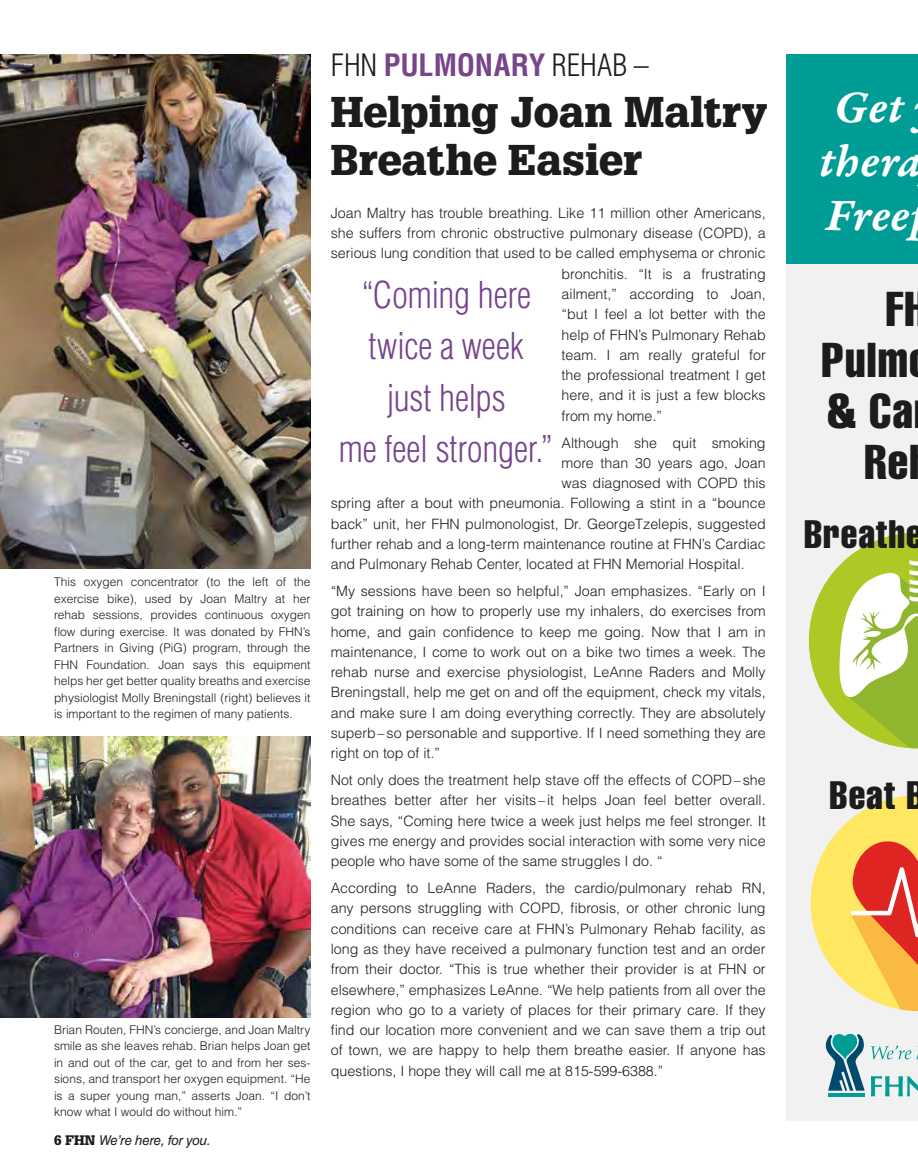
<style>
.page{position:relative;width:918px;height:1175px;background:#fff}
.page>*{position:absolute;margin:0;border:0;box-sizing:border-box;transform-origin:0 0}
.t1{font:48px/54px "Garamond Premr Pro Smbd It Capt";letter-spacing:-.005em;color:#fff;text-align:center}
.t2{font:48px "Helvetica LT Std Comp";letter-spacing:.025em;color:#1c1c1a}
.t3{font:900 42px/48px "Glypha LT";color:#1c1c1a}
.t4{font:39px "Helvetica LT Std Comp";letter-spacing:.025em;color:#1c1c1a}
.t5{font:300 condensed 36px/51px "Helvetica LT Std";letter-spacing:-.005em;color:#76458c;text-align:center}
.t6{font:300 condensed 30px "Helvetica LT Std";color:#1c1c1a}
.t7{font:300 14.25px/20.2px "Helvetica LT Std";color:#1c1c1a;text-align:justify}
.t8{font:italic 13.5px "Helvetica LT Std";letter-spacing:-.02em;color:#1c1c1a}
.t9{font:300 12px/16.5px "Helvetica LT Std";color:#1c1c1a;text-align:justify}
.s1{font-family:"Glypha LT";font-weight:900;font-style:normal}
.s2{font-weight:700;color:#76458c}
</style>
<div class="page">
<img style="left:0;top:54px;width:310px;height:514px">
<img style="left:0;top:737px;width:310px;height:280px">
<div style="left:786px;top:254px;width:132px;height:866px;background:#f1f1f1"></div>
<div style="left:786px;top:54px;width:132px;height:209px;background:#009d96"></div>
<svg style="left:809px;top:532px;width:109px;height:216px"></svg>
<svg style="left:811px;top:795px;width:107px;height:216px"></svg>
<svg style="left:828px;top:1093px;width:37px;height:3px"></svg>
<svg style="left:826px;top:1034px;width:39px;height:56px"></svg>
<svg style="left:871px;top:1076px;width:47px;height:20px"></svg>
<svg style="left:871px;top:1045px;width:40px;height:14px"></svg>
<p class="t9" style="left:54px;top:573px;width:258px">This oxygen concentrator (to the left of the exercise bike), used by Joan Maltry at her rehab sessions, provides continuous oxygen flow during exercise. It was donated by FHN’s Partners in Giving (PiG) program, through the FHN Foundation. Joan says this equipment helps her get better quality breaths and exercise physiologist Molly Breningstall (right) believes it is important to the regimen of many patients.</p>
<p class="t9" style="left:54px;top:1021px;width:258px">Brian Routen, FHN’s concierge, and Joan Maltry smile as she leaves rehab. Brian helps Joan get in and out of the car, get to and from her ses&shy;sions, and transport her oxygen equipment. “He is a super young man,” asserts Joan. “I don’t know what I would do without him.”</p>
<p class="t8" style="left:54px;top:1132px;width:158px"><span class="s1">6 FHN</span> We’re here, for you.</p>
<h3 class="t6" style="left:331px;top:46px;width:320px">FHN <span class="s2">PULMONARY</span> REHAB –</h3>
<h2 class="t3" style="left:331px;top:88px;width:438px">Helping Joan Maltry<br>Breathe Easier</h2>
<h1 class="t1" style="left:819px;top:82px;width:104px">Get thera<br>Free</h1>
<p class="t7" style="left:331px;top:203px;width:436px">Joan Maltry has trouble breathing. Like 11 million other Americans,</p>
<p class="t7" style="left:331px;top:223px;width:437px">she suffers from chronic obstructive pulmonary disease (COPD), a</p>
<p class="t7" style="left:331px;top:243px;width:436px">serious lung condition that used to be called emphysema or chronic</p>
<p class="t7" style="left:562px;top:263px;width:206px">bronchitis. “It is a frustrating</p>
<p class="t7" style="left:562px;top:284px;width:206px">ailment,” according to Joan,</p>
<p class="t7" style="left:562px;top:304px;width:206px">“but I feel a lot better with the</p>
<p class="t7" style="left:562px;top:324px;width:206px">help of FHN’s Pulmonary Rehab</p>
<p class="t7" style="left:562px;top:344px;width:206px">team. I am really grateful for</p>
<p class="t7" style="left:562px;top:365px;width:206px">the professional treatment I get</p>
<p class="t7" style="left:562px;top:385px;width:206px">here, and it is just a few blocks</p>
<p class="t7" style="left:562px;top:405px;width:102px">from my home.”</p>
<p class="t7" style="left:562px;top:432px;width:206px">Although she quit smoking</p>
<p class="t7" style="left:562px;top:452px;width:206px">more than 30 years ago, Joan</p>
<p class="t7" style="left:562px;top:473px;width:206px">was diagnosed with COPD this</p>
<p class="t7" style="left:331px;top:493px;width:436px">spring after a bout with pneumonia. Following a stint in a “bounce</p>
<p class="t7" style="left:331px;top:513px;width:436px">back” unit, her FHN pulmonologist, Dr. GeorgeTzelepis, suggested</p>
<p class="t7" style="left:331px;top:533px;width:437px">further rehab and a long-term maintenance routine at FHN’s Cardiac</p>
<p class="t7" style="left:331px;top:554px;width:415px">and Pulmonary Rehab Center, located at FHN Memorial Hospital.</p>
<p class="t7" style="left:331px;top:581px;width:437px">“My sessions have been so helpful,” Joan emphasizes. “Early on I got training on how to properly use my inhalers, do exercises from home, and gain confidence to keep me going. Now that I am in maintenance, I come to work out on a bike two times a week. The rehab nurse and exercise physiologist, LeAnne Raders and Molly Breningstall, help me get on and off the equipment, check my vitals, and make sure I am doing everything correctly. They are absolutely superb–so personable and supportive. If I need something they are right on top of it.”</p>
<p class="t7" style="left:331px;top:770px;width:436px">Not only does the treatment help stave off the effects of COPD–she breathes better after her visits –it helps Joan feel better overall.<br>She says, “Coming here twice a week just helps me feel stronger. It gives me energy and provides social interaction with some very nice people who have some of the same struggles I do. “</p>
<p class="t7" style="left:331px;top:878px;width:437px">According to LeAnne Raders, the cardio/pulmonary rehab RN, any persons struggling with COPD, fibrosis, or other chronic lung conditions can receive care at FHN’s Pulmonary Rehab facility, as long as they have received a pulmonary function test and an order from their doctor. “This is true whether their provider is at FHN or elsewhere,” emphasizes LeAnne. “We help patients from all over the region who go to a variety of places for their primary care. If they find our location more convenient and we can save them a trip out of town, we are happy to help them breathe easier. If anyone has questions, I hope they will call me at 815-599-6388.”</p>
<h3 class="t5" style="left:339px;top:270px;width:216px">“Coming here twice a week<br>just helps<br>me feel stronger.”</h3>
<h1 class="t2" style="left:886px;top:279px;width:43px">FH</h1>
<h1 class="t2" style="left:822px;top:330px;width:88px">Pulm</h1>
<h1 class="t2" style="left:827px;top:381px;width:87px">&amp; Ca</h1>
<h1 class="t2" style="left:864px;top:432px;width:45px">Re</h1>
<h3 class="t4" style="left:804px;top:509px;width:120px">Breathe</h3>
<h3 class="t4" style="left:830px;top:770px;width:96px">Beat B</h3>
</div>
